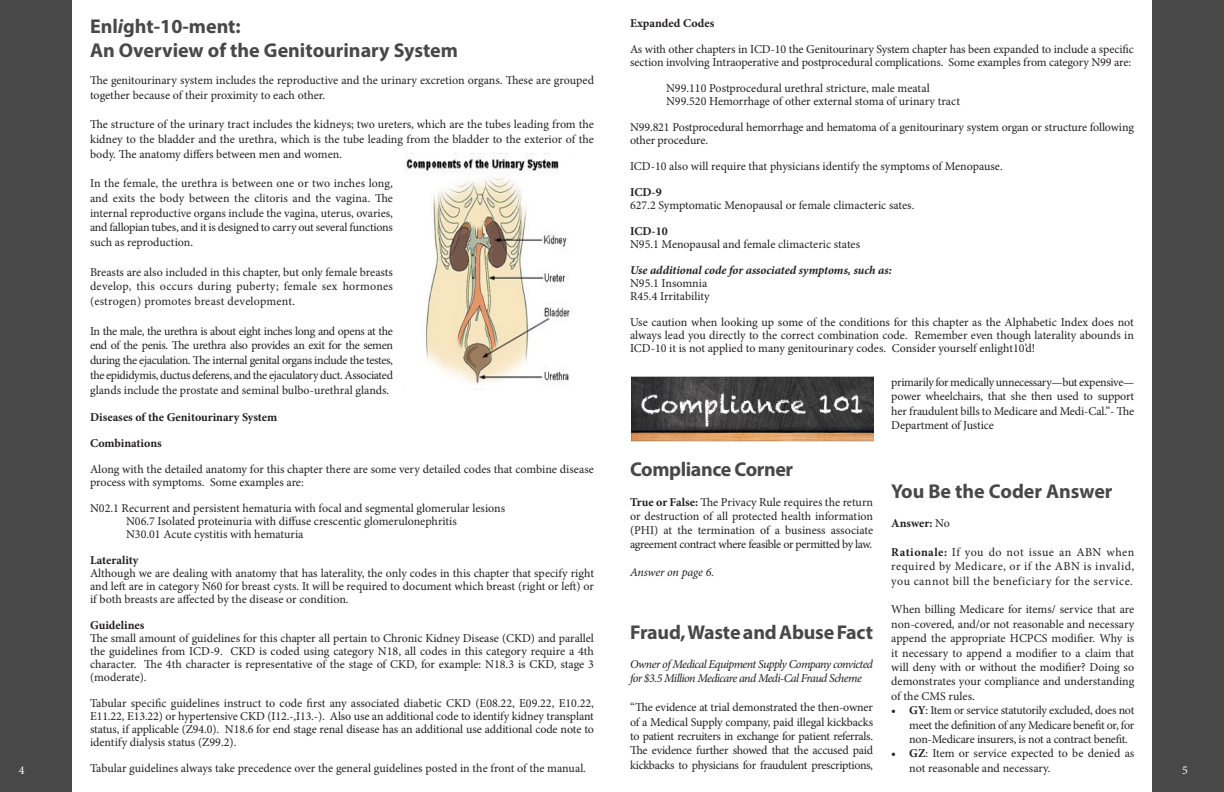
<style>
.page{position:relative;width:1224px;height:792px;background:#fff}
.page>*{position:absolute;margin:0;border:0;box-sizing:border-box;transform-origin:0 0}
.Body_text{font:700 20px "Myriad Pro";letter-spacing:-.005em;color:#494848}
.Body_text-2{font:12px/14.4px "Minion Pro";letter-spacing:-.005em;color:#231f20;text-align:justify}
.Body_text-3{font:700 12px "Minion Pro";color:#231f20}
.Body_text-4{font:italic 12px/14.4px "Minion Pro";letter-spacing:-.045em;color:#231f20}
.Body_text-5{font:12px/14.4px "Minion Pro";letter-spacing:.035em;color:#231f20}
.Body_text-6{font:italic 700 12px "Minion Pro";letter-spacing:-.005em;color:#231f20}
.Body_text-7{font:12px "Minion Pro";letter-spacing:.04em;color:#231f20}
.Body_text-8{font:italic 12px "Minion Pro";letter-spacing:-.01em;color:#231f20}
.t1{font:12px "Minion Pro";color:#fff}
.s1{font-style:italic}
.s2{font-weight:700}
.s3{font-weight:400}
</style>
<div class="page">
<div style="left:0;top:0;width:72px;height:792px;background:#494848"></div>
<div style="left:1152px;top:0;width:72px;height:792px;background:#494848"></div>
<img style="left:406px;top:159px;width:170px;height:231px">
<img style="left:631px;top:377px;width:243px;height:64px">
<p class="Body_text-3" style="left:630px;top:14px;width:86px">Expanded Codes</p>
<p class="Body_text-2" style="left:630px;top:42px;width:505px;line-height:13px">As with other chapters in ICD-10 the Genitourinary System chapter has been expanded to include a specific section involving Intraoperative and postprocedural complications. Some examples from category N99 are:</p>
<p class="Body_text-2" style="left:666px;top:81px;width:265px">N99.110 Postprocedural urethral stricture, male meatal</p>
<p class="Body_text-2" style="left:666px;top:94px;width:296px">N99.520 Hemorrhage of other external stoma of urinary tract</p>
<p class="Body_text-2" style="left:630px;top:120px;width:505px;line-height:13px">N99.821 Postprocedural hemorrhage and hematoma of a genitourinary system organ or structure following other procedure.</p>
<p class="Body_text-2" style="left:630px;top:159px;width:374px">ICD-10 also will require that physicians identify the symptoms of Menopause.</p>
<p class="Body_text-3" style="left:630px;top:183px;width:33px">ICD-9</p>
<p class="Body_text-2" style="left:630px;top:198px;width:286px">627.2 Symptomatic Menopausal or female climacteric sates.</p>
<p class="Body_text-3" style="left:630px;top:222px;width:39px">ICD-10</p>
<p class="Body_text-2" style="left:630px;top:237px;width:232px">N95.1 Menopausal and female climacteric states</p>
<p class="Body_text-6" style="left:630px;top:261px;width:263px">Use additional code for associated symptoms, such as:</p>
<p class="Body_text-2" style="left:630px;top:276px;width:79px">N95.1 Insomnia</p>
<p class="Body_text-2" style="left:630px;top:289px;width:81px">R45.4 Irritability</p>
<p class="Body_text-2" style="left:630px;top:315px;width:506px;line-height:13px">Use caution when looking up some of the conditions for this chapter as the Alphabetic Index does not always lead you directly to the correct combination code. Remember even though laterality abounds in ICD-10 it is not applied to many genitourinary codes. Consider yourself enlight10’d!</p>
<p class="Body_text" style="left:90px;top:13px;width:152px">Enl<span class="s1">i</span>ght-10-ment:</p>
<p class="Body_text" style="left:90px;top:37px;width:370px">An Overview of the Genitourinary System</p>
<p class="Body_text-2" style="left:90px;top:73px;width:506px;line-height:14.8px">The genitourinary system includes the reproductive and the urinary excretion organs. These are grouped together because of their proximity to each other.</p>
<p class="Body_text-2" style="left:90px;top:117px;width:506px;line-height:14.8px">The structure of the urinary tract includes the kidneys; two ureters, which are the tubes leading from the kidney to the bladder and the urethra, which is the tube leading from the bladder to the exterior of the body. The anatomy differs between men and women.</p>
<p class="Body_text-2" style="left:90px;top:176px;width:305px;line-height:14.8px">In the female, the urethra is between one or two inches long, and exits the body between the clitoris and the vagina. The internal reproductive organs include the vagina, uterus, ovaries, and fallopian tubes, and it is designed to carry out several functions such as reproduction.</p>
<p class="Body_text-2" style="left:90px;top:264px;width:305px;line-height:14.8px">Breasts are also included in this chapter, but only female breasts develop, this occurs during puberty; female sex hormones (estrogen) promotes breast development.</p>
<p class="Body_text-2" style="left:90px;top:323px;width:305px;line-height:14.8px">In the male, the urethra is about eight inches long and opens at the end of the penis. The urethra also provides an exit for the semen during the ejaculation. The internal genital organs include the testes, the epididymis, ductus deferens, and the ejaculatory duct. Associated glands include the prostate and seminal bulbo-urethral glands.</p>
<p class="Body_text-3" style="left:90px;top:409px;width:189px">Diseases of the Genitourinary System</p>
<p class="Body_text-3" style="left:90px;top:435px;width:73px">Combinations</p>
<p class="Body_text-2" style="left:90px;top:463px;width:505px;line-height:13px">Along with the detailed anatomy for this chapter there are some very detailed codes that combine disease process with symptoms. Some examples are:</p>
<p class="Body_text-2" style="left:90px;top:501px;width:417px">N02.1 Recurrent and persistent hematuria with focal and segmental glomerular lesions</p>
<p class="Body_text-2" style="left:126px;top:514px;width:332px">N06.7 Isolated proteinuria with diffuse crescentic glomerulonephritis</p>
<p class="Body_text-2" style="left:126px;top:527px;width:179px">N30.01 Acute cystitis with hematuria</p>
<p class="Body_text-3" style="left:90px;top:552px;width:50px">Laterality</p>
<p class="Body_text-2" style="left:90px;top:567px;width:506px;line-height:13px">Although we are dealing with anatomy that has laterality, the only codes in this chapter that specify right and left are in category N60 for breast cysts. It will be required to document which breast (right or left) or if both breasts are affected by the disease or condition.</p>
<p class="Body_text-3" style="left:90px;top:617px;width:56px">Guidelines</p>
<p class="Body_text-2" style="left:90px;top:632px;width:506px;line-height:13px">The small amount of guidelines for this chapter all pertain to Chronic Kidney Disease (CKD) and parallel the guidelines from ICD-9. CKD is coded using category N18, all codes in this category require a 4th character. The 4th character is representative of the stage of CKD, for example: N18.3 is CKD, stage 3 (moderate).</p>
<p class="Body_text-2" style="left:90px;top:697px;width:506px;line-height:13px">Tabular specific guidelines instruct to code first any associated diabetic CKD (E08.22, E09.22, E10.22, E11.22, E13.22) or hypertensive CKD (I12.-,I13.-). Also use an additional code to identify kidney transplant status, if applicable (Z94.0). N18.6 for end stage renal disease has an additional use additional code note to identify dialysis status (Z99.2).</p>
<p class="Body_text-2" style="left:90px;top:761px;width:498px">Tabular guidelines always take precedence over the general guidelines posted in the front of the manual.</p>
<p class="Body_text-2" style="left:891px;top:375px;width:245px">primarily for medically unnecessary—but expensive— power wheelchairs, that she then used to support her fraudulent bills to Medicare and Medi-Cal.”- The Department of Justice</p>
<p class="Body_text" style="left:630px;top:456px;width:165px">Compliance Corner</p>
<p class="Body_text-2" style="left:630px;top:496px;width:245px;line-height:14px"><span class="s2">True or False:</span> The Privacy Rule requires the return or destruction of all protected health information (PHI) at the termination of a business associate agreement contract where feasible or permitted by law.</p>
<p class="Body_text-8" style="left:630px;top:564px;width:86px">Answer on page 6.</p>
<p class="Body_text" style="left:891px;top:478px;width:223px">You Be the Coder Answer</p>
<p class="Body_text-3" style="left:891px;top:515px;width:60px">Answer: <span class="s3">No</span></p>
<p class="Body_text-5" style="left:891px;top:545px;width:245px"><span class="s2">Rationale:</span> If you do not issue an ABN when required by Medicare, or if the ABN is invalid,</p>
<p class="Body_text-7" style="left:891px;top:573px;width:243px">you cannot bill the beneficiary for the service.</p>
<p class="Body_text-2" style="left:891px;top:602px;width:245px">When billing Medicare for items/ service that are non-covered, and/or not reasonable and necessary append the appropriate HCPCS modifier. Why is it necessary to append a modifier to a claim that will deny with or without the modifier? Doing so demonstrates your compliance and understanding of the CMS rules.</p>
<p class="Body_text-2" style="left:909px;top:703px;width:227px;text-indent:-18px"><span class="s2">• GY</span>: Item or service statutorily excluded, does not meet the definition of any Medicare benefit or, for non-Medicare insurers, is not a contract benefit.</p>
<p class="Body_text-2" style="left:909px;top:746px;width:227px;text-indent:-18px"><span class="s2">• GZ</span>: Item or service expected to be denied as not reasonable and necessary.</p>
<p class="Body_text" style="left:630px;top:619px;width:245px">Fraud, Waste and Abuse Fact</p>
<p class="Body_text-4" style="left:630px;top:657px;width:244px">Owner of Medical Equipment Supply Company convicted for $3.5 Million Medicare and Medi-Cal Fraud Scheme</p>
<p class="Body_text-2" style="left:630px;top:700px;width:245px">“The evidence at trial demonstrated the then-owner of a Medical Supply company, paid illegal kickbacks to patient recruiters in exchange for patient referrals.<br>The evidence further showed that the accused paid kickbacks to physicians for fraudulent prescriptions,</p>
<p class="t1" style="left:19px;top:762px;width:7px">4</p>
<p class="t1" style="left:1182px;top:762px;width:7px">5</p>
</div>
